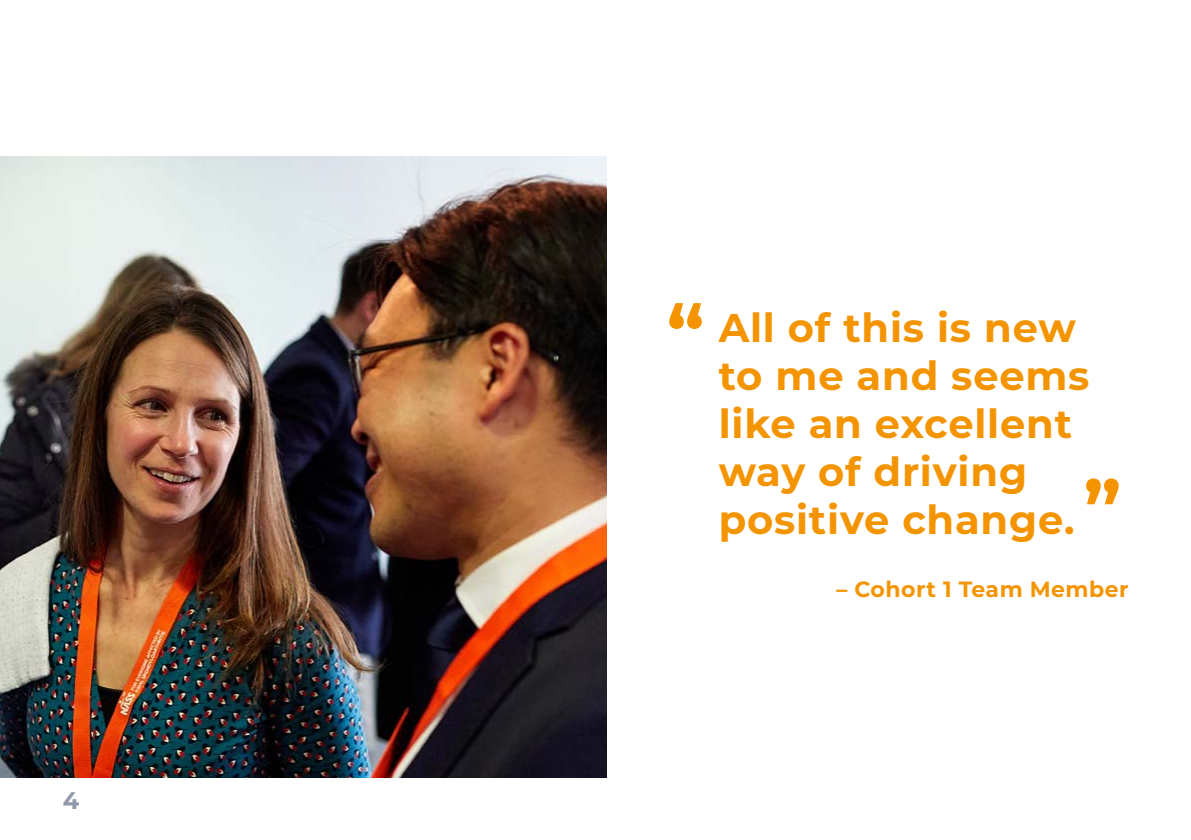
<style>
.page{position:relative;width:1191px;height:840px;background:#fff}
.page>*{position:absolute;margin:0;border:0;box-sizing:border-box;transform-origin:0 0}
.t1{font:700 40px/48px "Montserrat";letter-spacing:.02em;color:#f49400}
.t2{font:700 24px "Montserrat";color:#9199ab}
.t3{font:700 22px "Montserrat";letter-spacing:.02em;color:#f49400}
</style>
<div class="page">
<img style="left:0;top:156px;width:607px;height:621px">
<svg style="left:1086px;top:478px;width:32px;height:26px"></svg>
<svg style="left:669px;top:303px;width:32px;height:26px"></svg>
<p class="t2" style="left:63px;top:783px;width:18px">4</p>
<p class="t1" style="left:718px;top:301px;width:372px">All of this is new to me and seems like an excellent way of driving positive change.</p>
<p class="t3" style="left:836px;top:573px;width:294px">– Cohort 1 Team Member</p>
</div>
